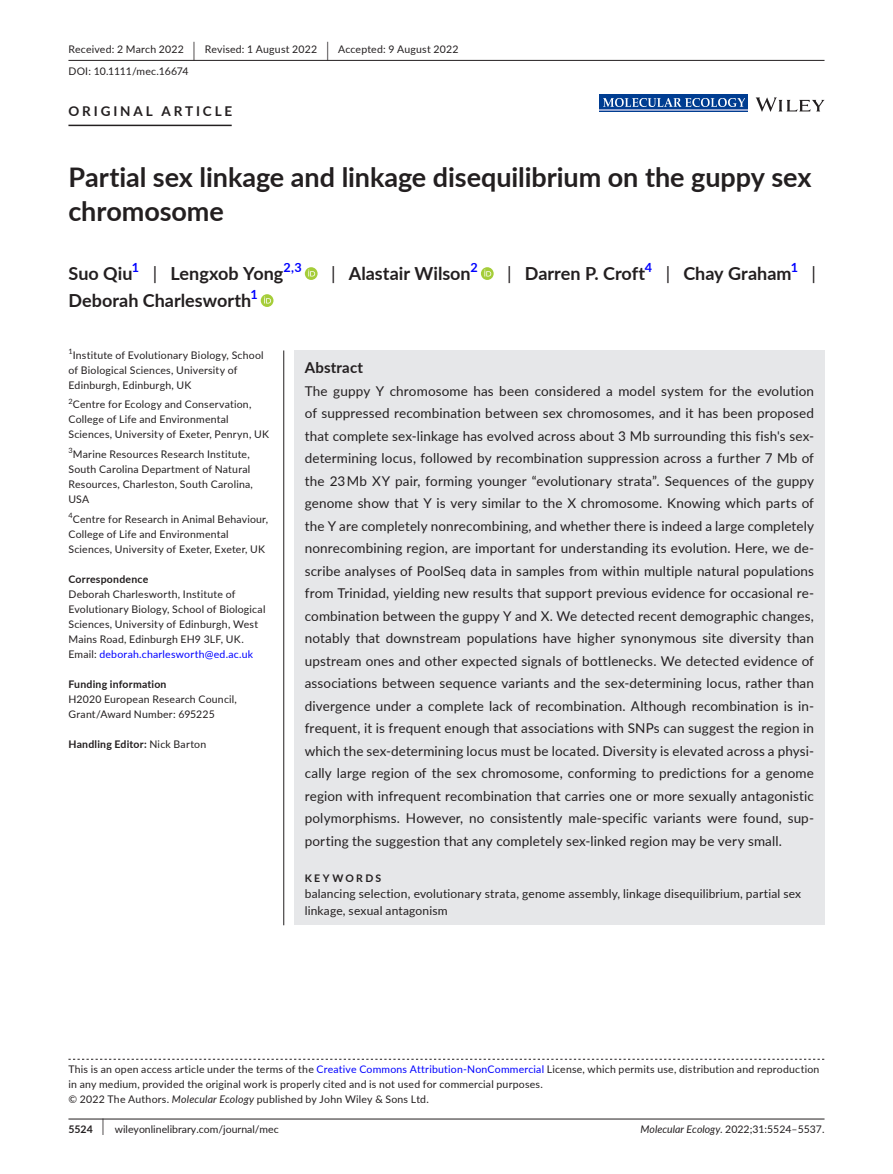
<style>
.page{position:relative;width:893px;height:1174px;background:#fff}
.page>*{position:absolute;margin:0;border:0;box-sizing:border-box;transform-origin:0 0}
.t1{font:700 27px/34.5px "Lato";letter-spacing:-.005em;color:#231f20}
.t2{font:700 18px "Lato";color:#231f20}
.t3{font:18px "Lato";color:#231f20}
.t4{font:700 15px "Lato";letter-spacing:.015em;color:#231f20}
.t5{font:13.5px/22.5px "Lato";letter-spacing:.01em;color:#231f20;text-align:justify}
.t6{font:700 13.5px "Lato";letter-spacing:.215em;color:#231f20}
.t7{font:700 12.6px "Lato";color:#00f}
.t8{font:12px/16.5px "Lato";letter-spacing:.015em;color:#231f20}
.t9{font:10.5px/15px "Lato";letter-spacing:.02em;color:#231f20}
.t10{font:10.5px "Lato";color:#231f20}
.t11{font:700 10.5px "Lato";letter-spacing:.02em;color:#231f20}
.t12{font:700 10.5px "Lato";letter-spacing:.22em;color:#231f20}
.t13{font:7.35px "Lato";color:#231f20}
.s1{font-size:19.65px}
.s2{font-weight:400}
.s3{color:#00f}
.s4{font-style:italic}
.s5{font-weight:700}
.s6{font-size:17.4px}
</style>
<div class="page">
<hr style="left:68px;top:1118px;width:756px;height:1px;background:#231f20">
<svg style="left:756px;top:97px;width:68px;height:15px"></svg>
<div style="left:599px;top:95px;width:149px;height:17px;background:#003d91"></div>
<img style="left:603px;top:98px;width:141px;height:9px">
<hr style="left:599px;top:109px;width:149px;height:2px;background:#96a6d0">
<hr style="left:68px;top:60px;width:756px;height:1px;background:#231f20">
<hr style="left:68px;top:125px;width:164px;height:1px;background:#231f20">
<svg style="left:305px;top:267px;width:13px;height:13px"></svg>
<svg style="left:308px;top:269px;width:7px;height:7px"></svg>
<svg style="left:481px;top:267px;width:13px;height:13px"></svg>
<svg style="left:484px;top:269px;width:7px;height:7px"></svg>
<svg style="left:261px;top:294px;width:12px;height:13px"></svg>
<svg style="left:264px;top:296px;width:7px;height:7px"></svg>
<svg style="left:68px;top:1058px;width:756px;height:1px"></svg>
<div style="left:294px;top:350px;width:530px;height:575px;background:#e6e7e9"></div>
<hr style="left:283px;top:350px;width:1px;height:575px;background:#231f20">
<p class="t9" style="left:68px;top:38px;width:391px;line-height:21.8px">Received: 2 March 2022 <span class="s1">|</span> Revised: 1 August 2022 <span class="s1">|</span> Accepted: 9 August 2022<br>DOI: 10.1111/mec.16674</p>
<p class="t6" style="left:68px;top:101px;width:165px">ORIGINAL ARTICLE</p>
<h1 class="t1" style="left:68px;top:159px;width:745px">Partial sex linkage and linkage disequilibrium on the guppy sex chromosome</h1>
<h2 class="t2" style="left:68px;top:260px;width:66px">Suo Qiu</h2>
<p class="t7" style="left:132px;top:258px;width:9px">1</p>
<h2 class="t2" style="left:153px;top:260px;width:132px"><span class="s2">|</span> Lengxob Yong</h2>
<p class="t7" style="left:283px;top:258px;width:20px">2,3</p>
<h2 class="t2" style="left:331px;top:260px;width:141px"><span class="s2">|</span> Alastair Wilson</h2>
<p class="t7" style="left:471px;top:258px;width:9px">2</p>
<h2 class="t2" style="left:507px;top:260px;width:140px"><span class="s2">|</span> Darren P. Croft</h2>
<p class="t7" style="left:645px;top:258px;width:9px">4</p>
<h2 class="t2" style="left:666px;top:260px;width:127px"><span class="s2">|</span> Chay Graham</h2>
<p class="t7" style="left:791px;top:258px;width:9px">1</p>
<h2 class="t3" style="left:811px;top:260px;width:6px">|</h2>
<h2 class="t2" style="left:68px;top:287px;width:184px">Deborah Charlesworth</h2>
<p class="t7" style="left:250px;top:285px;width:9px">1</p>
<p class="t13" style="left:68px;top:346px;width:6px">1</p>
<p class="t9" style="left:68px;top:347px;width:197px;text-indent:4px">Institute of Evolutionary Biology, School of Biological Sciences, University of<br>Edinburgh, Edinburgh, UK</p>
<p class="t13" style="left:68px;top:396px;width:6px">2</p>
<p class="t9" style="left:68px;top:397px;width:202px;text-indent:4px">Centre for Ecology and Conservation,<br>College of Life and Environmental<br>Sciences, University of Exeter, Penryn, UK</p>
<p class="t9" style="left:68px;top:446px;width:186px"><sup>3</sup>Marine Resources Research Institute,<br>South Carolina Department of Natural<br>Resources, Charleston, South Carolina,<br>USA</p>
<p class="t9" style="left:68px;top:511px;width:201px"><sup>4</sup>Centre for Research in Animal Behaviour,<br>College of Life and Environmental<br>Sciences, University of Exeter, Exeter, UK</p>
<p class="t11" style="left:68px;top:571px;width:81px">Correspondence</p>
<p class="t9" style="left:68px;top:586px;width:199px">Deborah Charlesworth, Institute of Evolutionary Biology, School of Biological Sciences, University of Edinburgh, West Mains Road, Edinburgh EH9 3LF, UK.<br>Email: <span class="s3">deborah.charlesworth@ed.ac.uk</span></p>
<p class="t11" style="left:68px;top:676px;width:100px">Funding information</p>
<p class="t9" style="left:68px;top:691px;width:170px">H2020 European Research Council,<br>Grant/Award Number: 695225</p>
<p class="t11" style="left:68px;top:736px;width:139px">Handling Editor: <span class="s2">Nick Barton</span></p>
<p class="t4" style="left:305px;top:356px;width:60px">Abstract</p>
<p class="t5" style="left:305px;top:379px;width:511px">The guppy Y chromosome has been considered a model system for the evolution of suppressed recombination between sex chromosomes, and it has been proposed that complete sex-linkage has evolved across about 3 Mb surrounding this fish's sex&shy;determining locus, followed by recombination suppression across a further 7 Mb of the 23 Mb XY pair, forming younger “evolutionary strata”. Sequences of the guppy genome show that Y is very similar to the X chromosome. Knowing which parts of the Y are completely nonrecombining, and whether there is indeed a large completely nonrecombining region, are important for understanding its evolution. Here, we de&shy;scribe analyses of PoolSeq data in samples from within multiple natural populations from Trinidad, yielding new results that support previous evidence for occasional re&shy;combination between the guppy Y and X. We detected recent demographic changes, notably that downstream populations have higher synonymous site diversity than upstream ones and other expected signals of bottlenecks. We detected evidence of associations between sequence variants and the sex-determining locus, rather than divergence under a complete lack of recombination. Although recombination is in&shy;frequent, it is frequent enough that associations with SNPs can suggest the region in which the sex-determining locus must be located. Diversity is elevated across a physi&shy;cally large region of the sex chromosome, conforming to predictions for a genome region with infrequent recombination that carries one or more sexually antagonistic polymorphisms. However, no consistently male-specific variants were found, sup&shy;porting the suggestion that any completely sex-linked region may be very small.</p>
<p class="t12" style="left:305px;top:870px;width:78px">KEYWORDS</p>
<p class="t8" style="left:305px;top:885px;width:498px">balancing selection, evolutionary strata, genome assembly, linkage disequilibrium, partial sex linkage, sexual antagonism</p>
<p class="t9" style="left:68px;top:1061px;width:752px">This is an open access article under the terms of the <span class="s3">Creative Commons Attribution-NonCommercial</span> License, which permits use, distribution and reproduction in any medium, provided the original work is properly cited and is not used for commercial purposes.<br>© 2022 The Authors. <span class="s4">Molecular Ecology</span> published by John Wiley &amp; Sons Ltd.</p>
<p class="t10" style="left:68px;top:1121px;width:212px"><span class="s5">5524</span> <span class="s6">|</span> wileyonlinelibrary.com/journal/mec</p>
<p class="t10" style="left:641px;top:1121px;width:185px"><span class="s4">Molecular Ecology.</span> 2022;31:5524–5537.</p>
</div>
